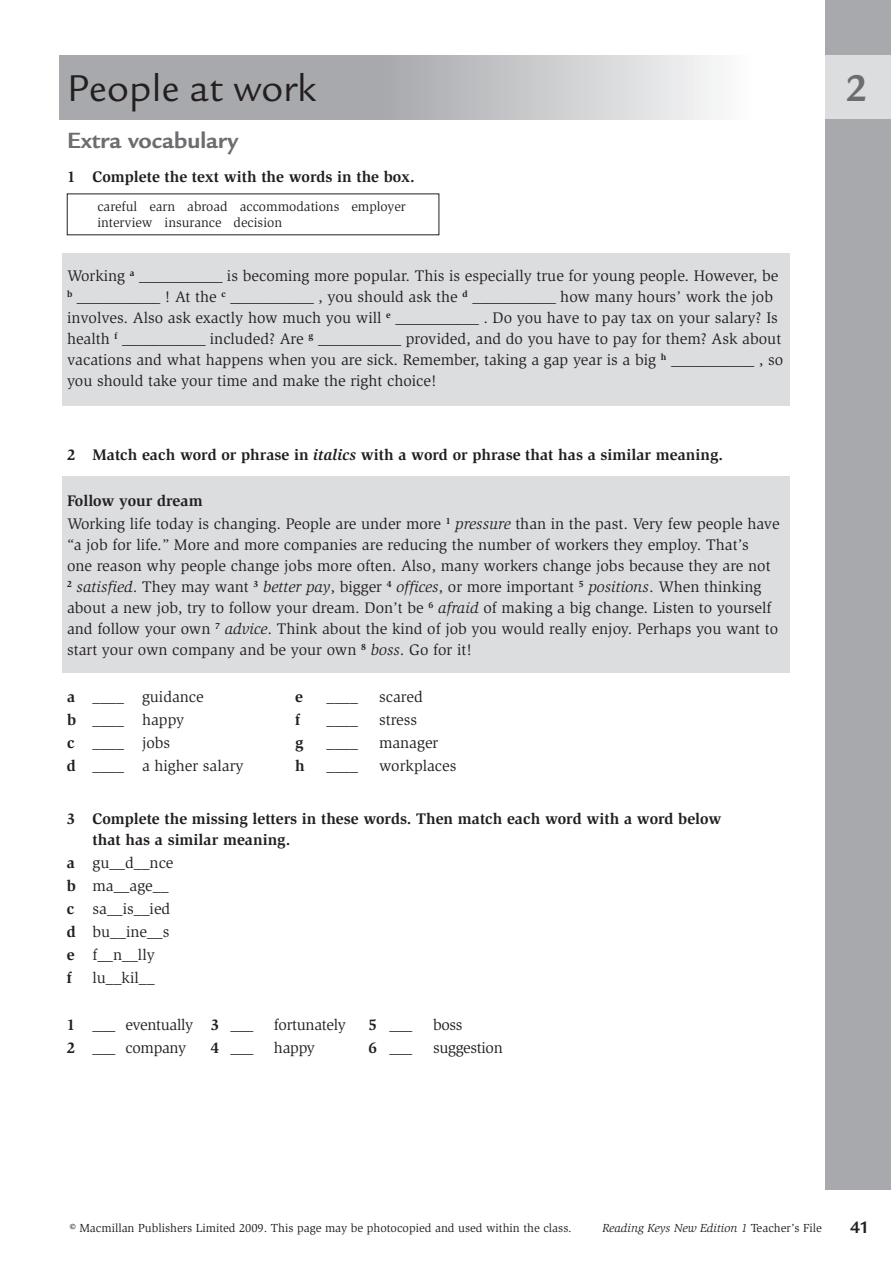
<style>
.page{position:relative;width:891px;height:1261px;background:#fff}
.page>*{position:absolute;margin:0;border:0;box-sizing:border-box;transform-origin:0 0}
.t1{font:40.5px "Legacy Sans Std";color:#231f20}
.t2{font:700 40.5px "Legacy Sans Std";color:#6c6d70}
.t3{font:700 24px "Legacy Sans Std";color:#6c6d70}
.t4{font:700 18px "Legacy Sans Std";color:#231f20}
.t5{font:15.75px/21px "Slimbach Std";color:#231f20}
.t6{font:700 15.75px/21px "Slimbach Std";color:#231f20}
.t7{font:15.75px "Slimbach Std";letter-spacing:-.02em;color:#231f20}
.t8{font:13.5px/16.5px "Slimbach Std";color:#231f20}
.t9{font:12px "Slimbach Std";color:#231f20}
.t10{font:italic 12px "Slimbach Std";color:#231f20}
.s1{font-style:italic}
.s2{font-weight:700}
.s3{font-style:normal}
</style>
<div class="page">
<svg style="left:59px;top:56px;width:658px;height:63px;background:#babbbe"></svg>
<div style="left:63px;top:476px;width:727px;height:197px;background:#dcdddf"></div>
<div style="left:63px;top:253px;width:727px;height:152px;background:#dcdddf"></div>
<div style="left:825px;top:0;width:66px;height:1189px;background:#a8a9ad"></div>
<div style="left:825px;top:56px;width:66px;height:63px;background:#dcdddf"></div>
<h1 class="t1" style="left:67px;top:66px;width:250px">People at work</h1>
<h2 class="t3" style="left:67px;top:127px;width:173px">Extra vocabulary</h2>
<p class="t6" style="left:67px;top:166px;width:349px">1 Complete the text with the words in the box.</p>
<p class="t8" style="left:97px;top:198px;width:310px">careful earn abroad accommodations employer interview insurance decision</p>
<p class="t5" style="left:67px;top:266px;width:718px">Working <sup>a</sup> ___________ is becoming more popular. This is especially true for young people. However, be <sup>b</sup> ___________ ! At the <sup>c</sup> ___________ , you should ask the <sup>d</sup> ___________ how many hours’ work the job involves. Also ask exactly how much you will <sup>e</sup> ___________ . Do you have to pay tax on your salary? Is health <sup>f</sup> ___________ included? Are <sup>g</sup> ___________ provided, and do you have to pay for them? Ask about vacations and what happens when you are sick. Remember, taking a gap year is a big <sup>h</sup> ___________ , so you should take your time and make the right choice!</p>
<p class="t6" style="left:67px;top:444px;width:658px">2 Match each word or phrase in <span class="s1">italics</span> with a word or phrase that has a similar meaning.</p>
<p class="t5" style="left:67px;top:489px;width:714px;line-height:23.1px"><span class="s2">Follow your dream<br></span>Working life today is changing. People are under more <sup>1</sup> <span class="s1">pressure</span> than in the past. Very few people have</p>
<p class="t5" style="left:67px;top:535px;width:713px">“a job for life.” More and more companies are reducing the number of workers they employ. That’s<br>one reason why people change jobs more often. Also, many workers change jobs because they are not <sup>2</sup> <span class="s1">satisfied</span>. They may want <sup>3</sup> <span class="s1">better pay</span>, bigger <sup>4</sup> <span class="s1">offices</span>, or more important <sup>5</sup> <span class="s1">positions</span>. When thinking about a new job, try to follow your dream. Don’t be <sup>6</sup> <span class="s1">afraid</span> of making a big change. Listen to yourself and follow your own <sup>7</sup> <span class="s1">advice</span>. Think about the kind of job you would really enjoy. Perhaps you want to start your own company and be your own <sup>8</sup> <span class="s1">boss</span>. Go for it!</p>
<p class="t5" style="left:67px;top:686px;width:138px"><span class="s2">a</span> ____ guidance</p>
<p class="t6" style="left:295px;top:686px;width:9px">e</p>
<p class="t5" style="left:327px;top:686px;width:33px">____</p>
<p class="t5" style="left:379px;top:686px;width:45px">scared</p>
<p class="t5" style="left:67px;top:709px;width:119px"><span class="s2">b</span> ____ happy</p>
<p class="t6" style="left:295px;top:709px;width:6px">f</p>
<p class="t5" style="left:327px;top:709px;width:33px">____</p>
<p class="t5" style="left:379px;top:709px;width:40px">stress</p>
<p class="t5" style="left:67px;top:732px;width:105px"><span class="s2">c</span> ____ jobs</p>
<p class="t6" style="left:295px;top:732px;width:10px">g</p>
<p class="t5" style="left:327px;top:732px;width:33px">____</p>
<p class="t5" style="left:379px;top:732px;width:61px">manager</p>
<p class="t5" style="left:67px;top:755px;width:178px"><span class="s2">d</span> ____ a higher salary</p>
<p class="t6" style="left:295px;top:755px;width:11px">h</p>
<p class="t5" style="left:326px;top:755px;width:33px">____</p>
<p class="t5" style="left:379px;top:755px;width:79px">workplaces</p>
<p class="t6" style="left:92px;top:808px;width:630px;text-indent:-26px">3 Complete the missing letters in these words. Then match each word with a word below that has a similar meaning.</p>
<p class="t5" style="left:67px;top:851px;width:108px;line-height:23.1px"><span class="s2">a</span> gu__d__nce <span class="s2">b</span> ma__age__ <span class="s2">c</span> sa__is__ied <span class="s2">d</span> bu__ine__s <span class="s2">e</span> f__n__lly<br><span class="s2">f</span></p>
<p class="t5" style="left:92px;top:968px;width:64px">lu__kil__</p>
<p class="t7" style="left:67px;top:1015px;width:188px"><span class="s2">1</span> ___ eventually <span class="s2">3</span> ___</p>
<p class="t7" style="left:274px;top:1015px;width:74px">fortunately</p>
<p class="t5" style="left:368px;top:1014px;width:45px"><span class="s2">5</span> ___</p>
<p class="t5" style="left:433px;top:1014px;width:31px">boss</p>
<p class="t7" style="left:67px;top:1038px;width:121px"><span class="s2">2</span> ___ company</p>
<p class="t5" style="left:211px;top:1037px;width:44px"><span class="s2">4</span> ___</p>
<p class="t5" style="left:274px;top:1037px;width:42px">happy</p>
<p class="t5" style="left:368px;top:1037px;width:45px"><span class="s2">6</span> ___</p>
<p class="t7" style="left:433px;top:1038px;width:71px">suggestion</p>
<h1 class="t2" style="left:845px;top:65px;width:24px">2</h1>
<p class="t9" style="left:70px;top:1221px;width:503px">© Macmillan Publishers Limited 2009. This page may be photocopied and used within the class.</p>
<p class="t10" style="left:602px;top:1221px;width:221px">Reading Keys New Edition 1 <span class="s3">Teacher’s File</span></p>
<p class="t4" style="left:850px;top:1217px;width:21px">41</p>
</div>
